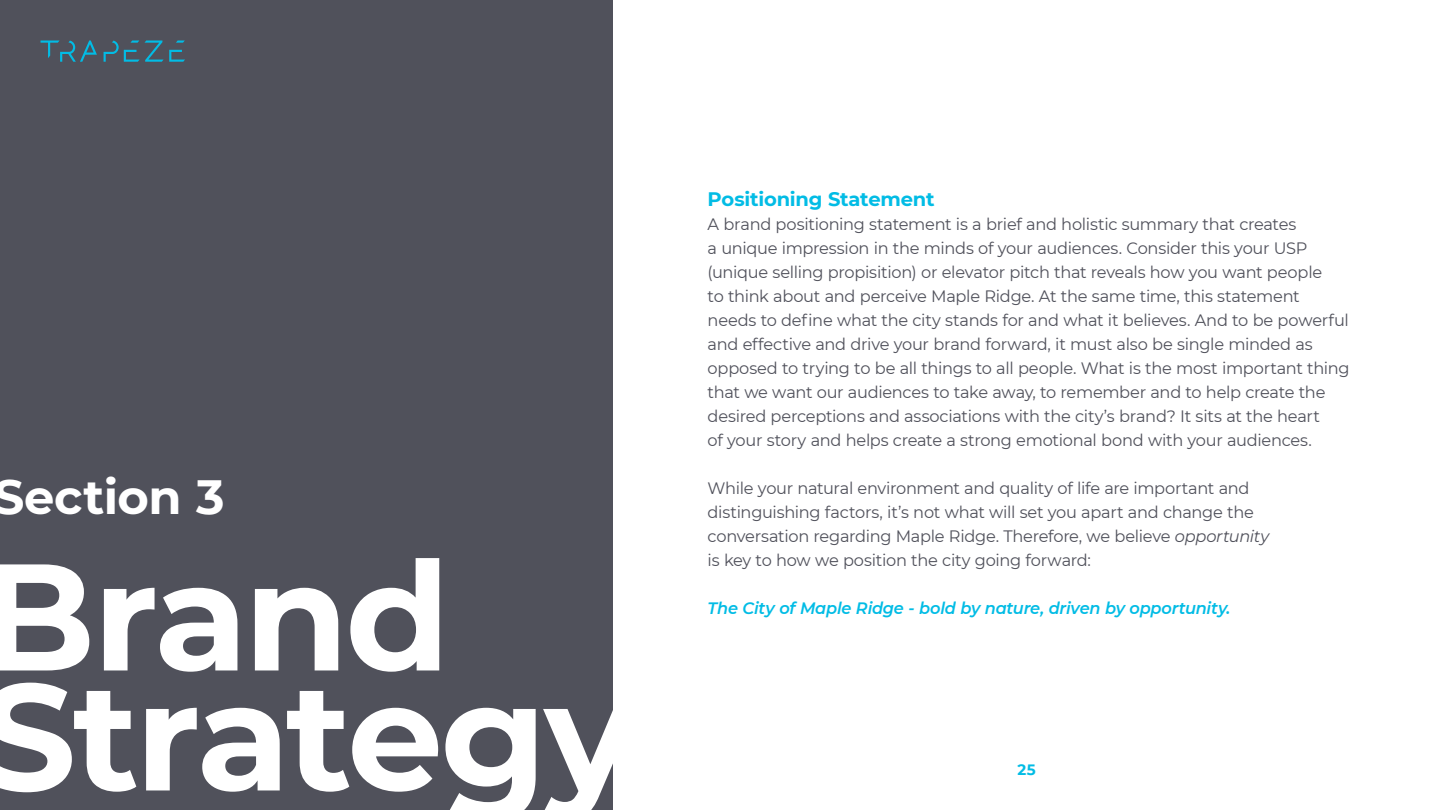
<style>
.page{position:relative;width:1441px;height:810px;background:#fff}
.page>*{position:absolute;margin:0;border:0;box-sizing:border-box;transform-origin:0 0}
.Header_1_Blue{font:700 151.5px/120px "Montserrat";letter-spacing:-.025em;color:#fff}
.Body{font:700 48px "Montserrat";letter-spacing:-.005em;color:#fff}
.Header_1_Blue-2{font:700 19.5px "Montserrat";letter-spacing:-.01em;color:#02bce5}
.Header_1_Blue-3{font:16.5px/24px "Montserrat";letter-spacing:-.015em;color:#50515b}
.Header_1_Blue-4{font:italic 600 16.5px "Montserrat";letter-spacing:-.015em;color:#02bce5}
.Header_1_Blue-5{font:700 15px "Montserrat";color:#02bce5}
.s1{font-style:italic}
</style>
<div class="page">
<div style="left:0;top:0;width:612px;height:810px;background:#50515b"></div>
<svg style="left:40px;top:40px;width:145px;height:22px"></svg>
<p class="Body" style="left:-7px;top:462px;width:233px">Section 3</p>
<p class="Header_1_Blue" style="left:-21px;top:549px;width:657px">Brand<br>Strategy</p>
<p class="Header_1_Blue-2" style="left:707px;top:185px;width:228px">Positioning Statement</p>
<p class="Header_1_Blue-3" style="left:707px;top:212px;width:643px">A brand positioning statement is a brief and holistic summary that creates<br>a unique impression in the minds of your audiences. Consider this your USP (unique selling propisition) or elevator pitch that reveals how you want people<br>to think about and perceive Maple Ridge. At the same time, this statement needs to define what the city stands for and what it believes. And to be powerful and effective and drive your brand forward, it must also be single minded as opposed to trying to be all things to all people. What is the most important thing that we want our audiences to take away, to remember and to help create the desired perceptions and associations with the city’s brand? It sits at the heart<br>of your story and helps create a strong emotional bond with your audiences.</p>
<p class="Header_1_Blue-3" style="left:707px;top:476px;width:563px">While your natural environment and quality of life are important and distinguishing factors, it’s not what will set you apart and change the conversation regarding Maple Ridge. Therefore, we believe <span class="s1">opportunity </span>is key to how we position the city going forward:</p>
<p class="Header_1_Blue-4" style="left:707px;top:597px;width:524px">The City of Maple Ridge - bold by nature, driven by opportunity.</p>
<p class="Header_1_Blue-5" style="left:1017px;top:759px;width:20px">25</p>
</div>
